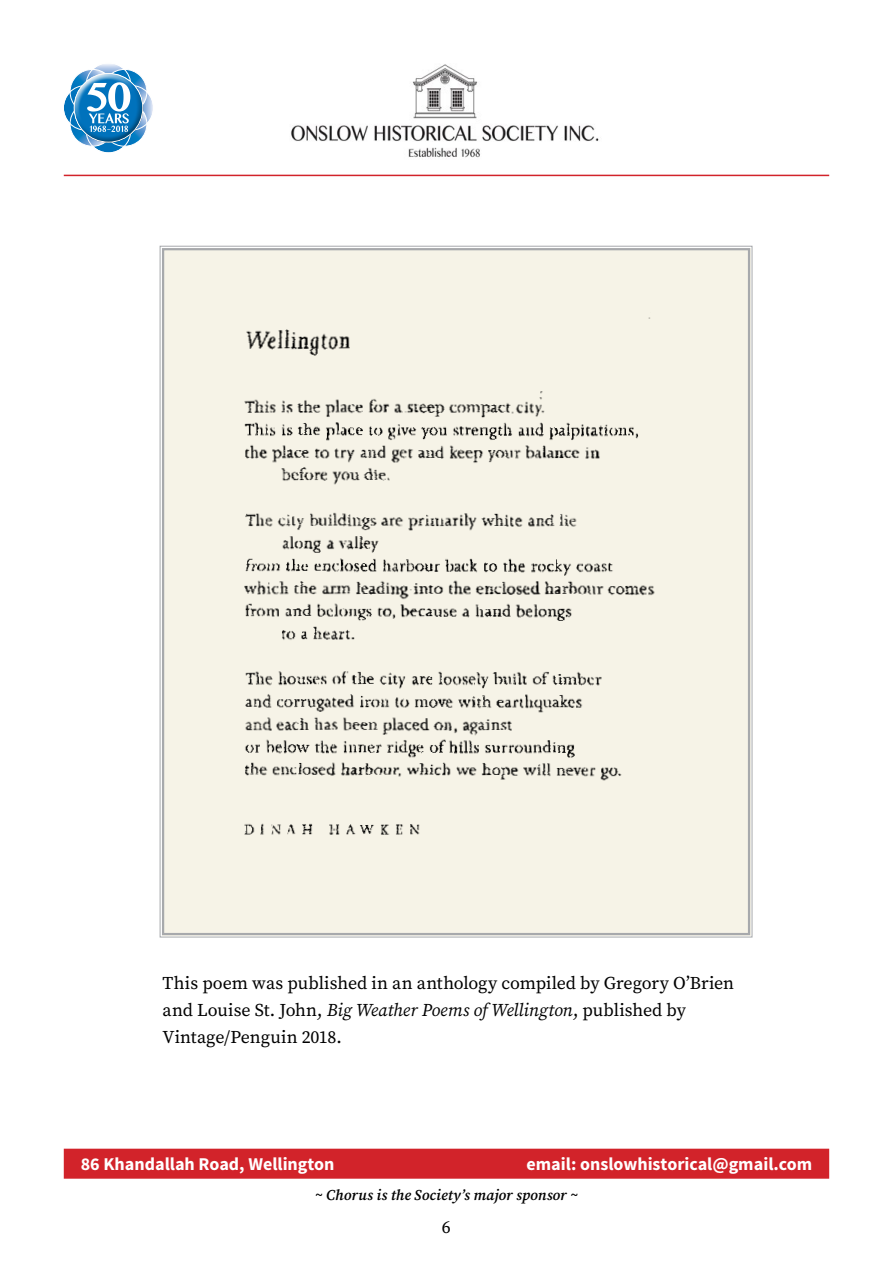
<style>
.page{position:relative;width:893px;height:1263px;background:#fff}
.page>*{position:absolute;margin:0;border:0;box-sizing:border-box;transform-origin:0 0}
.t1{font:18px/27px "Source Serif Pro";letter-spacing:-.005em;color:#000}
.t2{font:700 18px "Source Sans Pro";color:#fff}
.t3{font:italic 600 15px "Source Serif Pro";letter-spacing:.005em;color:#000}
.s1{font-style:italic}
</style>
<div class="page">
<div style="left:64px;top:1149px;width:765px;height:30px;background:#d2232a"></div>
<img style="left:291px;top:64px;width:308px;height:94px">
<hr style="left:64px;top:175px;width:765px;height:1px;background:#d2232a">
<svg style="left:86px;top:63px;width:45px;height:44px"></svg>
<svg style="left:63px;top:86px;width:45px;height:44px"></svg>
<svg style="left:109px;top:86px;width:45px;height:44px"></svg>
<svg style="left:66px;top:66px;width:84px;height:84px"></svg>
<svg style="left:159px;top:245px;width:594px;height:693px"></svg>
<img style="left:217px;top:313px;width:460px;height:540px">
<p class="t1" style="left:163px;top:969px;width:573px">This poem was published in an anthology compiled by Gregory O’Brien and Louise St. John, <span class="s1">Big Weather Poems of Wellington</span>, published by<br>Vintage/Penguin 2018.</p>
<p class="t2" style="left:81px;top:1153px;width:255px">86 Khandallah Road, Wellington</p>
<p class="t2" style="left:527px;top:1153px;width:287px">email: onslowhistorical@gmail.com</p>
<p class="t3" style="left:315px;top:1186px;width:265px">~ Chorus is the Society’s major sponsor ~</p>
<p class="t1" style="left:442px;top:1213px;width:10px">6</p>
</div>
